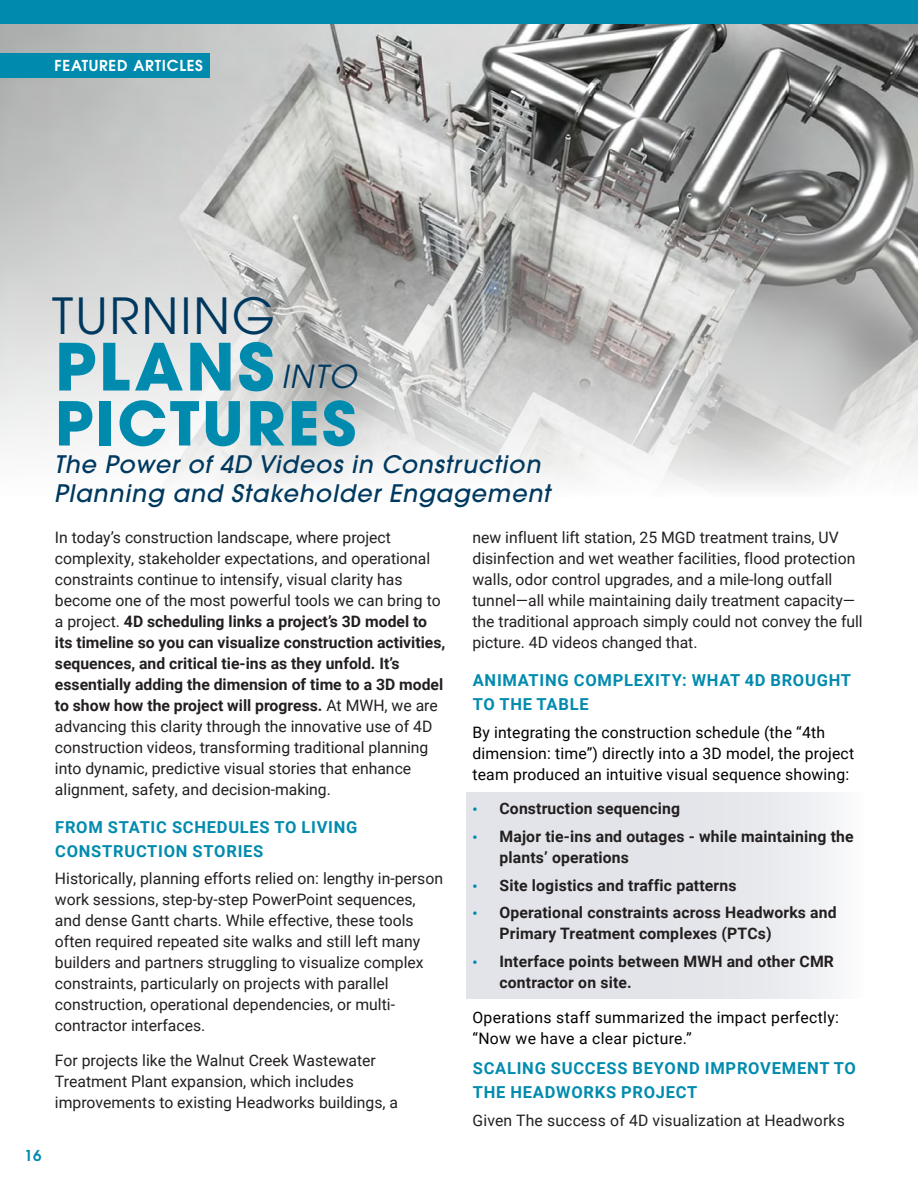
<style>
.page{position:relative;width:918px;height:1188px;background:#fff}
.page>*{position:absolute;margin:0;border:0;box-sizing:border-box;transform-origin:0 0}
.t1{font:700 64.5px "ITC Avant Garde Pro";letter-spacing:.04em;color:#008bae}
.t2{font:700 60px "ITC Avant Garde Pro";letter-spacing:.04em;color:#008bae}
.t3{font:49.5px "ITC Avant Garde Pro";letter-spacing:.04em;color:#00395f}
.t4{font:italic 31.5px "ITC Avant Garde Pro";color:#00395f}
.t5{font:italic 500 24px/28.8px "ITC Avant Garde Pro";letter-spacing:.04em;color:#00395f}
.t6{font:700 16.5px/24px "Roboto";letter-spacing:.045em;color:#008bae}
.t7{font:15.75px/21px "Roboto";color:#231f20}
.t8{font:700 15.75px/21px "Roboto";letter-spacing:.01em;color:#231f20}
.t9{font:15.75px/21px "Roboto";letter-spacing:.01em;color:#000}
.t10{font:600 15px "ITC Avant Garde Pro";letter-spacing:.05em;color:#fff}
.t11{font:600 15px "ITC Avant Garde Pro";color:#008bae}
.s1{font-weight:700}
.s2{font-weight:900;font-size:13.5px;color:#008bae}
</style>
<div class="page">
<div style="left:467px;top:792px;width:397px;height:206px;background:#e2e4e9"></div>
<img style="left:0;top:24px;width:918px;height:465px">
<div style="left:0;top:53px;width:210px;height:25px;background:#008bae"></div>
<div style="left:0;top:0;width:918px;height:24px;background:#008bae"></div>
<p class="t10" style="left:55px;top:55px;width:150px">FEATURED ARTICLES</p>
<p class="t11" style="left:25px;top:1146px;width:18px">16</p>
<p class="t3" style="left:52px;top:285px;width:225px">TURNING</p>
<p class="t1" style="left:55px;top:324px;width:221px">PLANS</p>
<p class="t4" style="left:281px;top:357px;width:77px">INTO</p>
<p class="t2" style="left:55px;top:383px;width:303px">PICTURES</p>
<p class="t5" style="left:54px;top:450px;width:497px">The Power of 4D Videos in Construction<br>Planning and Stakeholder Engagement</p>
<p class="t7" style="left:55px;top:526px;width:392px">In today’s construction landscape, where project complexity, stakeholder expectations, and operational constraints continue to intensify, visual clarity has become one of the most powerful tools we can bring to a project. <span class="s1">4D scheduling links a project’s 3D model to its timeline so you can visualize construction activities, sequences, and critical tie‑ins as they unfold. It’s essentially adding the dimension of time to a 3D model to show how the project will progress.</span> At MWH, we are advancing this clarity through the innovative use of 4D construction videos, transforming traditional planning into dynamic, predictive visual stories that enhance alignment, safety, and decision-making.</p>
<p class="t6" style="left:55px;top:814px;width:304px">FROM STATIC SCHEDULES TO LIVING<br>CONSTRUCTION STORIES</p>
<p class="t7" style="left:55px;top:868px;width:390px">Historically, planning efforts relied on: lengthy in-person work sessions, step-by-step PowerPoint sequences, and dense Gantt charts. While effective, these tools often required repeated site walks and still left many builders and partners struggling to visualize complex constraints, particularly on projects with parallel construction, operational dependencies, or multi&shy;contractor interfaces.</p>
<p class="t7" style="left:55px;top:1049px;width:345px">For projects like the Walnut Creek Wastewater<br>Treatment Plant expansion, which includes improvements to existing Headworks buildings, a</p>
<p class="t7" style="left:472px;top:527px;width:392px">new influent lift station, 25 MGD treatment trains, UV disinfection and wet weather facilities, flood protection walls, odor control upgrades, and a mile-long outfall tunnel—all while maintaining daily treatment capacity— the traditional approach simply could not convey the full picture. 4D videos changed that.</p>
<p class="t6" style="left:473px;top:667px;width:380px">ANIMATING COMPLEXITY: WHAT 4D BROUGHT<br>TO THE TABLE</p>
<p class="t9" style="left:472px;top:721px;width:383px">By integrating the construction schedule (the “4th dimension: time”) directly into a 3D model, the project team produced an intuitive visual sequence showing:</p>
<p class="t8" style="left:472px;top:798px;width:209px"><span class="s2">•</span> Construction sequencing</p>
<p class="t8" style="left:500px;top:825px;width:356px;text-indent:-27px"><span class="s2">•</span> Major tie-ins and outages - while maintaining the plants’ operations</p>
<p class="t8" style="left:472px;top:874px;width:266px"><span class="s2">•</span> Site logistics and traffic patterns</p>
<p class="t8" style="left:500px;top:902px;width:339px;text-indent:-27px"><span class="s2">•</span> Operational constraints across Headworks and<br>Primary Treatment complexes (PTCs)</p>
<p class="t8" style="left:500px;top:951px;width:336px;text-indent:-27px"><span class="s2">•</span> Interface points between MWH and other CMR contractor on site.</p>
<p class="t9" style="left:473px;top:1006px;width:368px">Operations staff summarized the impact perfectly: “Now we have a clear picture.”</p>
<p class="t6" style="left:473px;top:1056px;width:385px">SCALING SUCCESS BEYOND IMPROVEMENT TO<br>THE HEADWORKS PROJECT</p>
<p class="t7" style="left:472px;top:1110px;width:374px">Given The success of 4D visualization at Headworks</p>
</div>
